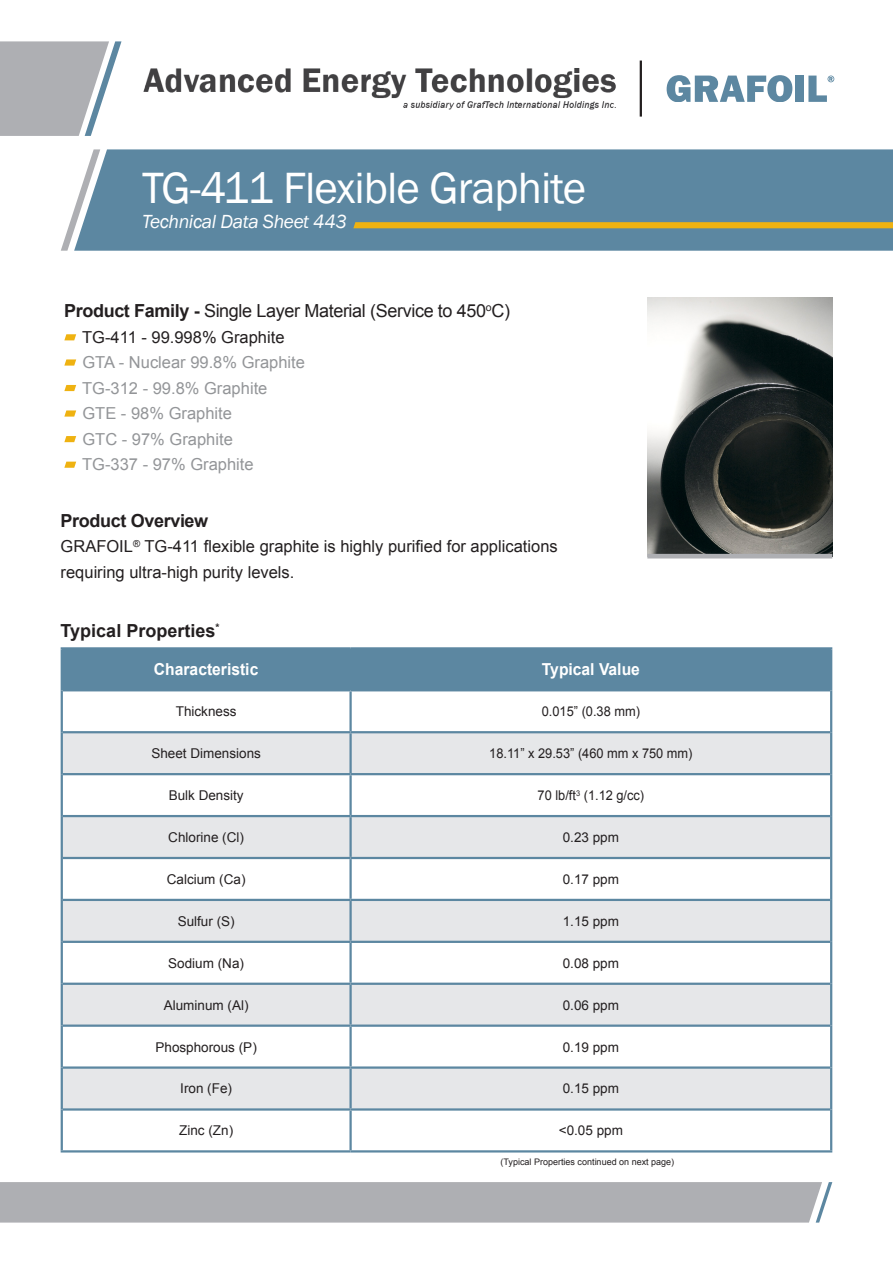
<style>
.page{position:relative;width:893px;height:1263px;background:#fff}
.page>*{position:absolute;margin:0;border:0;box-sizing:border-box;transform-origin:0 0}
.Title_SUB{font:45px "Franklin Gothic";letter-spacing:-.02em;color:#fff}
.Title_SUB-2{font:italic 19.5px "Franklin Gothic";letter-spacing:-.02em;color:#fff}
.copy{font:18px "Arial";letter-spacing:-.02em;color:#231f20}
.copy-2{font:700 18px "Arial";letter-spacing:-.01em;color:#231f20}
.copy-3{font:16.5px "Arial";color:#231f20}
.copy-4{font:16.5px "Arial";color:#939598}
.t1{font:700 16.5px "Arial";color:#fff;scale:.95 1}
.t2{font:13.5px "Arial";color:#231f20}
.t3{font:13.5px "Arial";color:#231f20;scale:.95 1}
.t4{font:9px "Arial";color:#231f20}
.s1{font-weight:700}
</style>
<div class="page">
<svg style="left:61px;top:210px;width:13px;height:41px"></svg>
<div style="left:74px;top:149px;width:819px;height:102px;background:#5c87a1"></div>
<svg style="left:0;top:41px;width:122px;height:95px"></svg>
<svg style="left:353px;top:222px;width:540px;height:6px;background:#eab015"></svg>
<div style="left:0;top:1182px;width:832px;height:40px;background:#aeafb3"></div>
<div style="left:63px;top:649px;width:767px;height:40px;background:#5c87a1"></div>
<svg style="left:63px;top:691px;width:767px;height:420px"></svg>
<svg style="left:63px;top:733px;width:767px;height:375px;fill:#e6e7e9"></svg>
<hr style="left:61px;top:647px;width:290px;height:2px;background:#5c87a1">
<hr style="left:351px;top:647px;width:481px;height:2px;background:#5c87a1">
<hr style="left:63px;top:689px;width:288px;height:2px;background:#5c87a1">
<hr style="left:351px;top:689px;width:479px;height:2px;background:#5c87a1">
<hr style="left:63px;top:731px;width:288px;height:2px;background:#5c87a1">
<hr style="left:351px;top:731px;width:479px;height:2px;background:#5c87a1">
<hr style="left:63px;top:773px;width:288px;height:2px;background:#5c87a1">
<hr style="left:351px;top:773px;width:479px;height:2px;background:#5c87a1">
<hr style="left:63px;top:815px;width:288px;height:2px;background:#5c87a1">
<hr style="left:351px;top:815px;width:479px;height:2px;background:#5c87a1">
<hr style="left:63px;top:857px;width:288px;height:2px;background:#5c87a1">
<hr style="left:351px;top:857px;width:479px;height:2px;background:#5c87a1">
<hr style="left:63px;top:899px;width:288px;height:2px;background:#5c87a1">
<hr style="left:351px;top:899px;width:479px;height:2px;background:#5c87a1">
<hr style="left:63px;top:941px;width:288px;height:2px;background:#5c87a1">
<hr style="left:351px;top:941px;width:479px;height:2px;background:#5c87a1">
<hr style="left:63px;top:982px;width:288px;height:3px;background:#5c87a1">
<hr style="left:351px;top:982px;width:479px;height:3px;background:#5c87a1">
<hr style="left:63px;top:1024px;width:288px;height:3px;background:#5c87a1">
<hr style="left:351px;top:1024px;width:479px;height:3px;background:#5c87a1">
<hr style="left:63px;top:1066px;width:288px;height:3px;background:#5c87a1">
<hr style="left:351px;top:1066px;width:479px;height:3px;background:#5c87a1">
<hr style="left:63px;top:1108px;width:288px;height:2px;background:#5c87a1">
<hr style="left:351px;top:1108px;width:479px;height:2px;background:#5c87a1">
<hr style="left:61px;top:1150px;width:290px;height:2px;background:#5c87a1">
<hr style="left:351px;top:1150px;width:481px;height:2px;background:#5c87a1">
<hr style="left:61px;top:649px;width:2px;height:41px;background:#5c87a1">
<hr style="left:349px;top:649px;width:3px;height:40px;background:#5c87a1">
<hr style="left:830px;top:649px;width:2px;height:41px;background:#5c87a1">
<hr style="left:61px;top:690px;width:2px;height:42px;background:#5c87a1">
<hr style="left:349px;top:691px;width:3px;height:40px;background:#5c87a1">
<hr style="left:830px;top:690px;width:2px;height:42px;background:#5c87a1">
<hr style="left:61px;top:732px;width:2px;height:42px;background:#5c87a1">
<hr style="left:349px;top:733px;width:3px;height:40px;background:#5c87a1">
<hr style="left:830px;top:732px;width:2px;height:42px;background:#5c87a1">
<hr style="left:61px;top:774px;width:2px;height:42px;background:#5c87a1">
<hr style="left:349px;top:775px;width:3px;height:40px;background:#5c87a1">
<hr style="left:830px;top:774px;width:2px;height:42px;background:#5c87a1">
<hr style="left:61px;top:816px;width:2px;height:42px;background:#5c87a1">
<hr style="left:349px;top:817px;width:3px;height:40px;background:#5c87a1">
<hr style="left:830px;top:816px;width:2px;height:42px;background:#5c87a1">
<hr style="left:61px;top:858px;width:2px;height:42px;background:#5c87a1">
<hr style="left:349px;top:859px;width:3px;height:40px;background:#5c87a1">
<hr style="left:830px;top:858px;width:2px;height:42px;background:#5c87a1">
<hr style="left:61px;top:900px;width:2px;height:42px;background:#5c87a1">
<hr style="left:349px;top:901px;width:3px;height:40px;background:#5c87a1">
<hr style="left:830px;top:900px;width:2px;height:42px;background:#5c87a1">
<hr style="left:61px;top:942px;width:2px;height:42px;background:#5c87a1">
<hr style="left:349px;top:943px;width:3px;height:39px;background:#5c87a1">
<hr style="left:830px;top:942px;width:2px;height:42px;background:#5c87a1">
<hr style="left:61px;top:984px;width:2px;height:42px;background:#5c87a1">
<hr style="left:349px;top:985px;width:3px;height:39px;background:#5c87a1">
<hr style="left:830px;top:984px;width:2px;height:42px;background:#5c87a1">
<hr style="left:61px;top:1026px;width:2px;height:41px;background:#5c87a1">
<hr style="left:349px;top:1027px;width:3px;height:39px;background:#5c87a1">
<hr style="left:830px;top:1026px;width:2px;height:41px;background:#5c87a1">
<hr style="left:61px;top:1067px;width:2px;height:42px;background:#5c87a1">
<hr style="left:349px;top:1069px;width:3px;height:39px;background:#5c87a1">
<hr style="left:830px;top:1067px;width:2px;height:42px;background:#5c87a1">
<hr style="left:61px;top:1109px;width:2px;height:41px;background:#5c87a1">
<hr style="left:349px;top:1110px;width:3px;height:40px;background:#5c87a1">
<hr style="left:830px;top:1109px;width:2px;height:41px;background:#5c87a1">
<svg style="left:64px;top:334px;width:12px;height:6px"></svg>
<svg style="left:64px;top:359px;width:12px;height:7px"></svg>
<svg style="left:64px;top:385px;width:12px;height:6px"></svg>
<svg style="left:64px;top:410px;width:12px;height:7px"></svg>
<svg style="left:64px;top:436px;width:12px;height:6px"></svg>
<svg style="left:64px;top:462px;width:12px;height:6px"></svg>
<img style="left:647px;top:297px;width:185px;height:257px">
<hr style="left:647px;top:554px;width:185px;height:4px;background:#aeafb3">
<svg style="left:667px;top:75px;width:125px;height:27px"></svg>
<div style="left:796px;top:76px;width:8px;height:26px;background:#5c87a1"></div>
<svg style="left:808px;top:76px;width:26px;height:26px"></svg>
<hr style="left:640px;top:61px;width:2px;height:56px;background:#231f20">
<img style="left:143px;top:68px;width:473px;height:42px">
<p class="Title_SUB" style="left:142px;top:160px;width:445px">TG-411 Flexible Graphite</p>
<p class="Title_SUB-2" style="left:142px;top:210px;width:206px">Technical Data Sheet 443</p>
<p class="copy" style="left:64px;top:299px;width:447px"><span class="s1">Product Family -</span> Single Layer Material (Service to 450<sup>o</sup>C)</p>
<p class="copy-3" style="left:82px;top:326px;width:204px">TG-411 - 99.998% Graphite</p>
<p class="copy-4" style="left:82px;top:352px;width:224px">GTA - Nuclear 99.8% Graphite</p>
<p class="copy-4" style="left:82px;top:377px;width:187px">TG-312 - 99.8% Graphite</p>
<p class="copy-4" style="left:82px;top:403px;width:151px">GTE - 98% Graphite</p>
<p class="copy-4" style="left:82px;top:428px;width:152px">GTC - 97% Graphite</p>
<p class="copy-4" style="left:82px;top:454px;width:173px">TG-337 - 97% Graphite</p>
<p class="copy-2" style="left:61px;top:508px;width:149px">Product Overview</p>
<p class="copy-3" style="left:61px;top:536px;width:499px">GRAFOIL<sup>®</sup> TG-411 flexible graphite is highly purified for applications</p>
<p class="copy-3" style="left:61px;top:561px;width:235px">requiring ultra-high purity levels.</p>
<p class="copy-2" style="left:61px;top:618px;width:160px">Typical Properties<sup>*</sup></p>
<p class="t1" style="left:154px;top:658px;width:111px">Characteristic</p>
<p class="t1" style="left:542px;top:658px;width:105px">Typical Value</p>
<p class="t2" style="left:176px;top:703px;width:62px">Thickness</p>
<p class="t3" style="left:542px;top:703px;width:105px">0.015” (0.38 mm)</p>
<p class="t2" style="left:151px;top:744px;width:111px">Sheet Dimensions</p>
<p class="t3" style="left:489px;top:744px;width:216px">18.11” x 29.53” (460 mm x 750 mm)</p>
<p class="t2" style="left:169px;top:786px;width:77px">Bulk Density</p>
<p class="t3" style="left:538px;top:786px;width:114px">70 lb/ft<sup>3</sup> (1.12 g/cc)</p>
<p class="t2" style="left:168px;top:828px;width:77px">Chlorine (Cl)</p>
<p class="t2" style="left:563px;top:828px;width:58px">0.23 ppm</p>
<p class="t2" style="left:167px;top:870px;width:80px">Calcium (Ca)</p>
<p class="t2" style="left:563px;top:870px;width:58px">0.17 ppm</p>
<p class="t2" style="left:178px;top:912px;width:59px">Sulfur (S)</p>
<p class="t2" style="left:563px;top:912px;width:58px">1.15 ppm</p>
<p class="t2" style="left:168px;top:954px;width:77px">Sodium (Na)</p>
<p class="t2" style="left:563px;top:954px;width:58px">0.08 ppm</p>
<p class="t2" style="left:164px;top:996px;width:86px">Aluminum (Al)</p>
<p class="t2" style="left:563px;top:996px;width:58px">0.06 ppm</p>
<p class="t2" style="left:156px;top:1038px;width:103px">Phosphorous (P)</p>
<p class="t2" style="left:563px;top:1038px;width:58px">0.19 ppm</p>
<p class="t2" style="left:180px;top:1080px;width:53px">Iron (Fe)</p>
<p class="t2" style="left:563px;top:1080px;width:58px">0.15 ppm</p>
<p class="t2" style="left:179px;top:1122px;width:56px">Zinc (Zn)</p>
<p class="t2" style="left:559px;top:1122px;width:66px">&lt;0.05 ppm</p>
<p class="t4" style="left:501px;top:1156px;width:175px">(Typical Properties continued on next page)</p>
</div>
